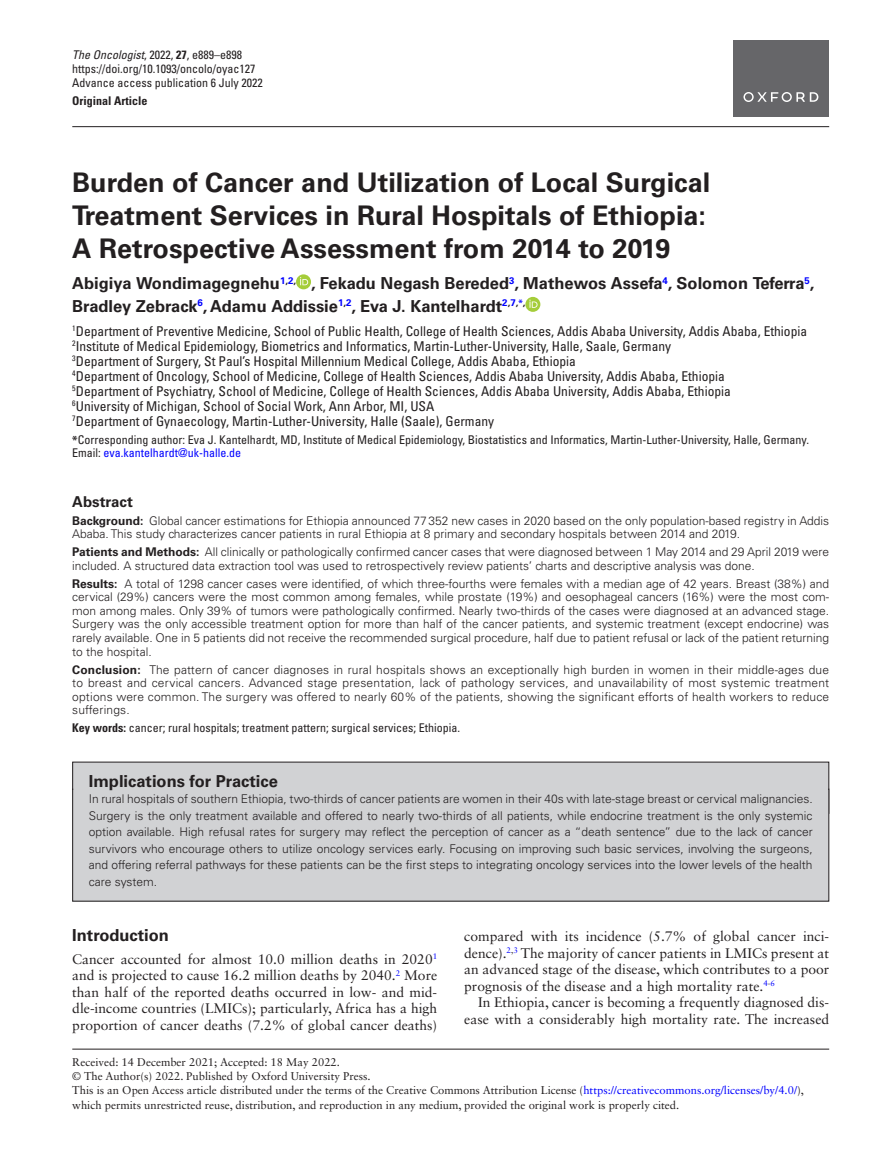
<style>
.page{position:relative;width:893px;height:1174px;background:#fff}
.page>*{position:absolute;margin:0;border:0;box-sizing:border-box;transform-origin:0 0}
.t1{font:700 27px/33px "Univers LT Std";color:#231f20}
.t2{font:700 16.5px/22.5px "Univers LT Std";color:#231f20}
.t3{font:700 15px "Univers LT Std";color:#231f20}
.t4{font:13.8px/16.5px "Sabon LT Std";color:#231f20;text-align:justify}
.t5{font:condensed 13.5px/15px "Univers LT Std";color:#231f20}
.t6{font:300 12px/13.5px "Univers LT Std";color:#231f20;text-align:justify}
.t7{font:condensed 12px/14.2px "Univers LT Std";color:#231f20}
.t8{font:700 condensed 12px "Univers LT Std";color:#231f20}
.t9{font:11.25px/14.2px "Sabon LT Std";color:#231f20}
.s1{font-style:italic}
.s2{font-weight:700}
.s3{font-family:"Myriad Pro";font-weight:700;font-stretch:normal}
.s4{color:#00f}
</style>
<div class="page">
<hr style="left:72px;top:126px;width:757px;height:1px;background:#231f20">
<div style="left:733px;top:40px;width:96px;height:76px;background:#666669"></div>
<svg style="left:743px;top:92px;width:75px;height:10px"></svg>
<div style="left:72px;top:762px;width:757px;height:49px;background:#d1d2d4"></div>
<div style="left:72px;top:790px;width:757px;height:111px;background:#d1d2d4"></div>
<svg style="left:296px;top:274px;width:15px;height:15px"></svg>
<svg style="left:300px;top:277px;width:8px;height:8px"></svg>
<svg style="left:525px;top:297px;width:15px;height:15px"></svg>
<svg style="left:529px;top:300px;width:8px;height:8px"></svg>
<hr style="left:72px;top:1048px;width:757px;height:1px;background:#231f20">
<p class="t7" style="left:72px;top:47px;width:192px"><span class="s1">The Oncologist</span>, 2022, <span class="s2">27</span>, e889–e898 https://doi.org/10.1093/oncolo/oyac127<br>Advance access publication 6 July 2022</p>
<p class="t8" style="left:72px;top:93px;width:77px">Original Article</p>
<h1 class="t1" style="left:72px;top:166px;width:639px">Burden of Cancer and Utilization of Local Surgical<br>Treatment Services in Rural Hospitals of Ethiopia:<br>A Retrospective Assessment from 2014 to 2019</h1>
<h2 class="t2" style="left:72px;top:272px;width:744px">Abigiya Wondimagegnehu<sup>1</sup><sup>,</sup><sup>2</sup><sup>,</sup> , Fekadu Negash Bereded<sup>3</sup>, Mathewos Assefa<sup>4</sup>, Solomon Teferra<sup>5</sup>,<br>Bradley Zebrack<sup>6</sup>, Adamu Addissie<sup>1</sup><sup>,</sup><sup>2</sup>, Eva J. Kantelhardt<sup>2</sup><sup>,</sup><sup>7</sup><sup>,</sup><sup>*</sup><sup>,</sup></h2>
<p class="t5" style="left:72px;top:323px;width:736px"><sup>1</sup>Department of Preventive Medicine, School of Public Health, College of Health Sciences, Addis Ababa University, Addis Ababa, Ethiopia <sup>2</sup>Institute of Medical Epidemiology, Biometrics and Informatics, Martin-Luther-University, Halle, Saale, Germany<br><sup>3</sup>Department of Surgery, St Paul’s Hospital Millennium Medical College, Addis Ababa, Ethiopia<br><sup>4</sup>Department of Oncology, School of Medicine, College of Health Sciences, Addis Ababa University, Addis Ababa, Ethiopia<br><sup>5</sup>Department of Psychiatry, School of Medicine, College of Health Sciences, Addis Ababa University, Addis Ababa, Ethiopia<br><sup>6</sup>University of Michigan, School of Social Work, Ann Arbor, MI, USA<br><sup>7</sup>Department of Gynaecology, Martin-Luther-University, Halle (Saale), Germany</p>
<p class="t7" style="left:72px;top:433px;width:738px;line-height:13.5px"><span class="s3">*</span>Corresponding author: Eva J. Kantelhardt, MD, Institute of Medical Epidemiology, Biostatistics and Informatics, Martin-Luther-University, Halle, Germany.<br>Email: <span class="s4">eva.kantelhardt@uk-halle.de</span></p>
<p class="t3" style="left:72px;top:493px;width:62px">Abstract</p>
<p class="t6" style="left:72px;top:514px;width:758px"><span class="s2">Background:</span> Global cancer estimations for Ethiopia announced 77352 new cases in 2020 based on the only population-based registry in Addis<br>Ababa. This study characterizes cancer patients in rural Ethiopia at 8 primary and secondary hospitals between 2014 and 2019.</p>
<p class="t6" style="left:72px;top:545px;width:758px"><span class="s2">Patients and Methods:</span> All clinically or pathologically confirmed cancer cases that were diagnosed between 1 May 2014 and 29 April 2019 were included. A structured data extraction tool was used to retrospectively review patients’ charts and descriptive analysis was done.</p>
<p class="t6" style="left:72px;top:577px;width:758px"><span class="s2">Results:</span> A total of 1298 cancer cases were identified, of which three-fourths were females with a median age of 42 years. Breast (38%) and cervical (29%) cancers were the most common among females, while prostate (19%) and oesophageal cancers (16%) were the most com&shy;mon among males. Only 39% of tumors were pathologically confirmed. Nearly two-thirds of the cases were diagnosed at an advanced stage.<br>Surgery was the only accessible treatment option for more than half of the cancer patients, and systemic treatment (except endocrine) was rarely available. One in 5 patients did not receive the recommended surgical procedure, half due to patient refusal or lack of the patient returning to the hospital.</p>
<p class="t6" style="left:72px;top:662px;width:758px"><span class="s2">Conclusion:</span> The pattern of cancer diagnoses in rural hospitals shows an exceptionally high burden in women in their middle-ages due to breast and cervical cancers. Advanced stage presentation, lack of pathology services, and unavailability of most systemic treatment options were common. The surgery was offered to nearly 60% of the patients, showing the significant efforts of health workers to reduce sufferings.</p>
<p class="t7" style="left:72px;top:720px;width:389px"><span class="s2">Key words:</span> cancer; rural hospitals; treatment pattern; surgical services; Ethiopia.</p>
<h2 class="t2" style="left:89px;top:770px;width:191px">Implications for Practice</h2>
<p class="t6" style="left:89px;top:791px;width:725px;line-height:16.5px">In rural hospitals of southern Ethiopia, two-thirds of cancer patients are women in their 40s with late-stage breast or cervical malignancies.<br>Surgery is the only treatment available and offered to nearly two-thirds of all patients, while endocrine treatment is the only systemic option available. High refusal rates for surgery may reflect the perception of cancer as a “death sentence” due to the lack of cancer survivors who encourage others to utilize oncology services early. Focusing on improving such basic services, involving the surgeons, and offering referral pathways for these patients can be the first steps to integrating oncology services into the lower levels of the health care system.</p>
<h2 class="t2" style="left:72px;top:924px;width:98px">Introduction</h2>
<p class="t4" style="left:72px;top:950px;width:366px">Cancer accounted for almost 10.0 million deaths in 2020<sup>1 </sup>and is projected to cause 16.2 million deaths by 2040.<sup>2</sup> More than half of the reported deaths occurred in low- and mid&shy;dle-income countries (LMICs); particularly, Africa has a high proportion of cancer deaths (7.2% of global cancer deaths)</p>
<p class="t4" style="left:464px;top:928px;width:366px">compared with its incidence (5.7% of global cancer inci&shy;dence).<sup>2</sup><sup>,</sup><sup>3</sup> The majority of cancer patients in LMICs present at an advanced stage of the disease, which contributes to a poor prognosis of the disease and a high mortality rate.<sup>4</sup><sup>-</sup><sup>6</sup></p>
<p class="t4" style="left:464px;top:994px;width:366px;text-align:right">In Ethiopia, cancer is becoming a frequently diagnosed dis&shy;ease with a considerably high mortality rate. The increased</p>
<p class="t9" style="left:72px;top:1054px;width:733px">Received: 14 December 2021; Accepted: 18 May 2022.<br>© The Author(s) 2022. Published by Oxford University Press.<br>This is an Open Access article distributed under the terms of the Creative Commons Attribution License (<span class="s4">https://creativecommons.org/licenses/by/4.0/</span>), which permits unrestricted reuse, distribution, and reproduction in any medium, provided the original work is properly cited.</p>
</div>
